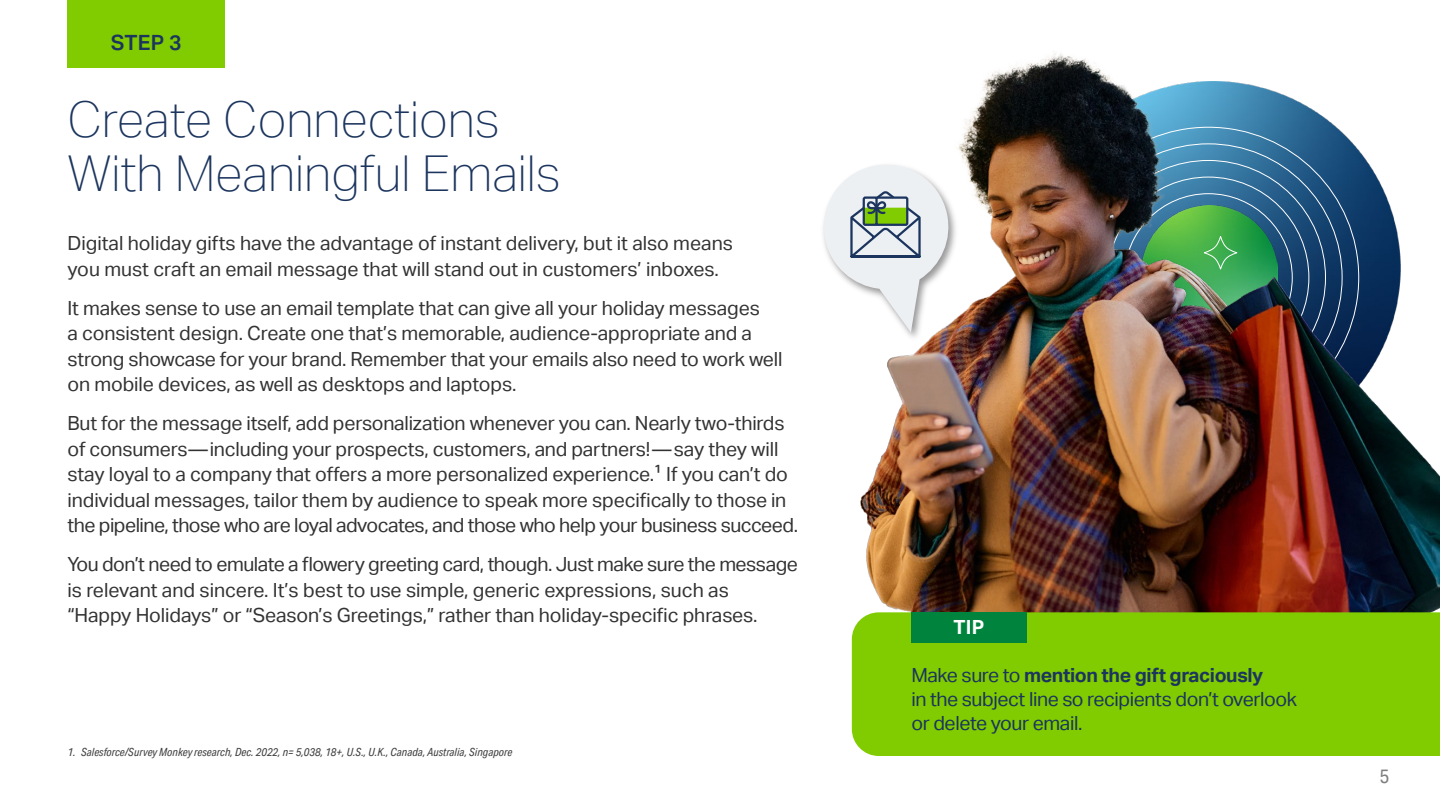
<style>
.page{position:relative;width:1440px;height:810px;background:#fff}
.page>*{position:absolute;margin:0;border:0;box-sizing:border-box;transform-origin:0 0}
.t1{font:100 49.5px/54px "Aktiv Grotesk";color:#1c355e}
.t2{font:600 21px "Aktiv Grotesk";color:#1c355e}
.t3{font:19.5px/25.5px "Aktiv Grotesk";letter-spacing:-.005em;color:#333}
.t4{font:19.5px/24px "Aktiv Grotesk";letter-spacing:-.02em;color:#1c355e}
.t5{font:700 19.5px "Aktiv Grotesk";color:#fff}
.t6{font:19.5px "Aktiv Grotesk Cd";color:#808080}
.t7{font:italic 11.25px "Aktiv Grotesk Cd";color:#404040}
.s1{font-weight:700}
</style>
<div class="page">
<img style="left:860px;top:53px;width:580px;height:559px">
<div style="left:68px;top:0;width:157px;height:68px;background:#80cc00"></div>
<div style="left:852px;top:612px;width:588px;height:144px;background:#80cc00"></div>
<div style="left:911px;top:612px;width:115px;height:31px;background:#00843d"></div>
<img style="left:860px;top:148px;width:114px;height:204px">
<div style="left:1204px;top:236px;width:33px;height:33px;border:1px solid #fff;border-radius:50%"></div>
<svg style="left:823px;top:159px;width:129px;height:173px"></svg>
<p class="t2" style="left:111px;top:31px;width:72px">STEP 3</p>
<h1 class="t1" style="left:68px;top:93px;width:495px">Create Connections<br>With Meaningful Emails</h1>
<p class="t3" style="left:68px;top:231px;width:667px">Digital holiday gifts have the advantage of instant delivery, but it also means you must craft an email message that will stand out in customers’ inboxes.</p>
<p class="t3" style="left:68px;top:295px;width:716px">It makes sense to use an email template that can give all your holiday messages<br>a consistent design. Create one that’s memorable, audience-appropriate and a strong showcase for your brand. Remember that your emails also need to work well on mobile devices, as well as desktops and laptops.</p>
<p class="t3" style="left:68px;top:411px;width:732px">But for the message itself, add personalization whenever you can. Nearly two-thirds of consumers—including your prospects, customers, and partners!— say they will stay loyal to a company that offers a more personalized experience.1 If you can’t do individual messages, tailor them by audience to speak more specifically to those in the pipeline, those who are loyal advocates, and those who help your business succeed.</p>
<p class="t3" style="left:68px;top:552px;width:732px">You don’t need to emulate a flowery greeting card, though. Just make sure the message is relevant and sincere. It’s best to use simple, generic expressions, such as<br>“Happy Holidays” or “Season’s Greetings,” rather than holiday-specific phrases.</p>
<p class="t7" style="left:68px;top:745px;width:446px">1. Salesforce/Survey Monkey research, Dec. 2022, n= 5,038, 18+, U.S., U.K., Canada, Australia, Singapore</p>
<p class="t5" style="left:953px;top:616px;width:32px">TIP</p>
<p class="t4" style="left:911px;top:664px;width:387px">Make sure to <span class="s1">mention the gift graciously<br></span>in the subject line so recipients don’t overlook or delete your email.</p>
<p class="t6" style="left:1379px;top:765px;width:11px">5</p>
</div>
